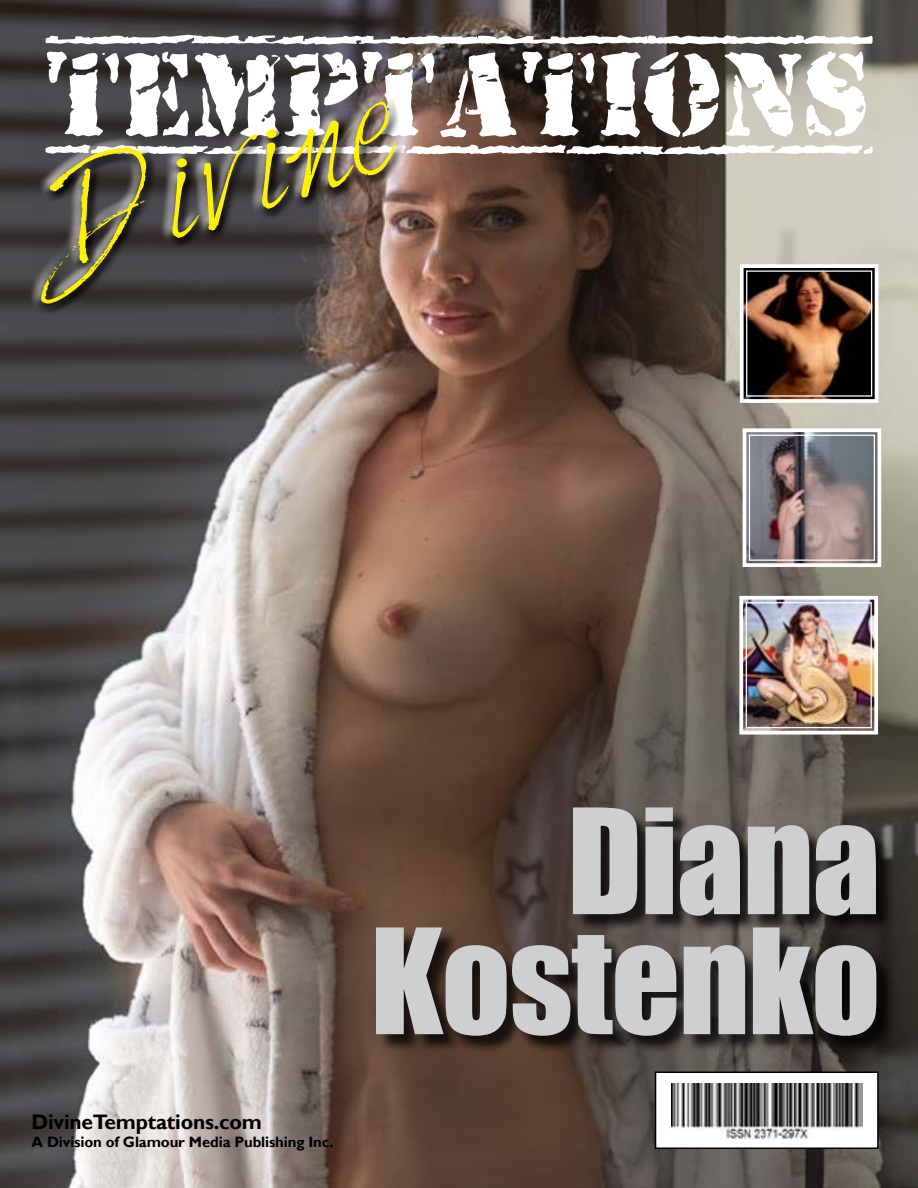
<style>
.page{position:relative;width:918px;height:1188px;background:#fff}
.page>*{position:absolute;margin:0;border:0;box-sizing:border-box;transform-origin:0 0}
.t1{font:135px/120px "Impact";letter-spacing:-.01em;color:#cdcfd0;text-align:right}
.t2{font:120px "Old Stamper";letter-spacing:-.01em;color:#fff}
.t3{font:120px "Harabara Hand";color:#fff200}
.t4{font:700 21px "Gill Sans";letter-spacing:-.01em;color:#000}
.t5{font:700 15px "Gill Sans";letter-spacing:-.01em;color:#000}
</style>
<div class="page">
<img style="left:0;top:0;width:918px;height:1188px">
<svg style="left:0;top:51px;width:421px;height:11px;background:#484448"></svg>
<svg style="left:0;top:62px;width:426px;height:257px;background:#524b49"></svg>
<img style="left:738px;top:262px;width:142px;height:143px">
<div style="left:746px;top:270px;width:126px;height:127px;border:1px solid #fff"></div>
<img style="left:738px;top:594px;width:142px;height:142px">
<div style="left:746px;top:602px;width:126px;height:126px;border:1px solid #fff"></div>
<img style="left:741px;top:427px;width:142px;height:142px">
<div style="left:749px;top:435px;width:126px;height:126px;border:1px solid #fff"></div>
<div style="left:656px;top:1072px;width:222px;height:76px;background:#fff"></div>
<img style="left:671px;top:1083px;width:191px;height:57px">
<div style="left:655px;top:1071px;width:224px;height:78px;border:2px solid #000"></div>
<div style="left:378px;top:810px;width:518px;height:243px;background:#000;opacity:.75"></div>
<h2 class="t2" style="left:47px;top:35px;width:826px">TEMPTATIONS</h2>
<h2 class="t3" style="left:42px;top:165px;width:349px;rotate:-18deg">Divine</h2>
<h3 class="t4" style="left:31px;top:1109px;width:232px">DivineTemptations.com</h3>
<p class="t5" style="left:31px;top:1133px;width:304px">A Division of Glamour Media Publishing Inc.</p>
<h1 class="t1" style="left:370px;top:798px;width:511px">Diana<br>Kostenko</h1>
</div>
